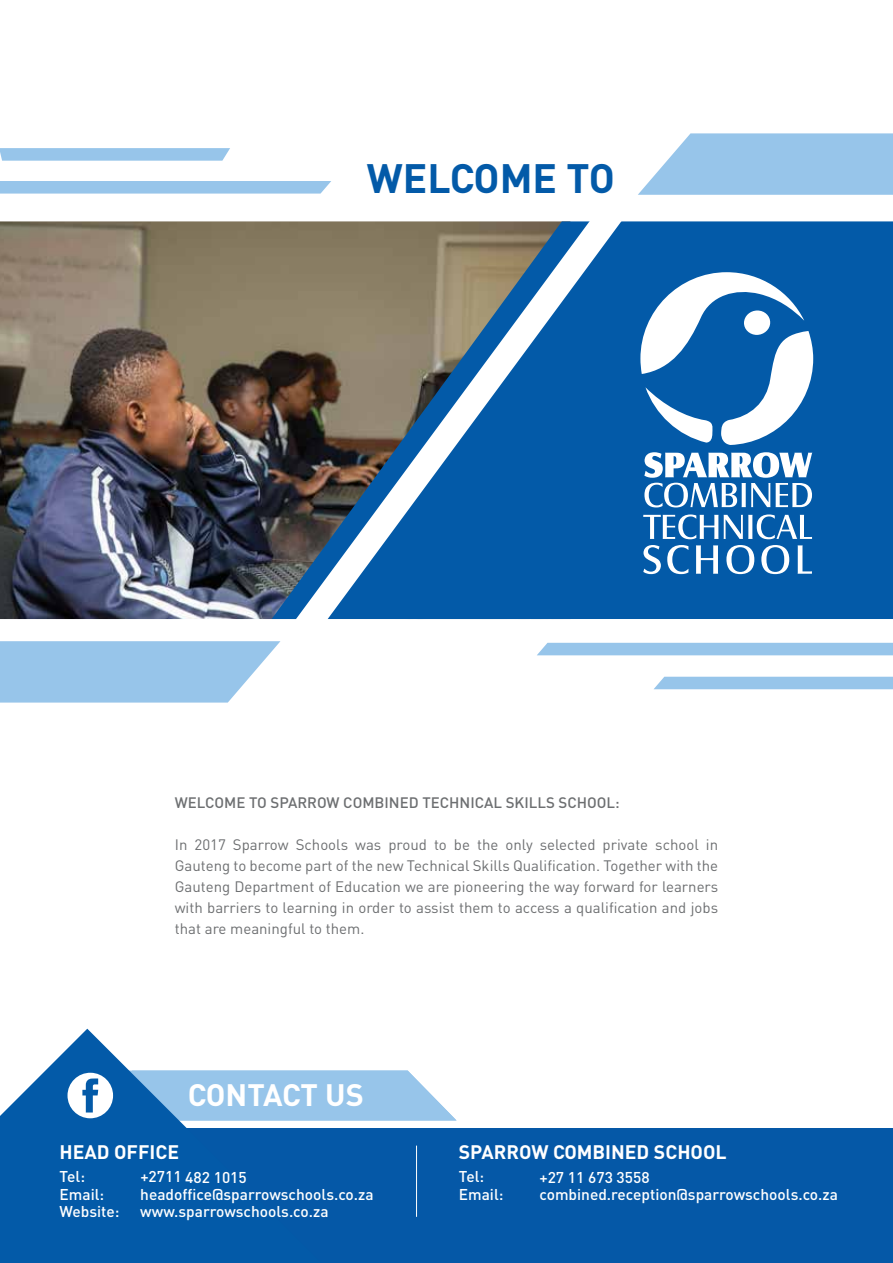
<style>
.page{position:relative;width:893px;height:1263px;background:#fff}
.page>*{position:absolute;margin:0;border:0;box-sizing:border-box;transform-origin:0 0}
.t1{font:700 40.5px "DIN Pro";color:#035aa8}
.t2{font:700 30.6px "DIN Pro";letter-spacing:-.01em;color:#fff}
.t3{font:700 19.35px "DIN Pro";color:#fff}
.t4{font:500 15.45px "DIN Pro";color:#fff}
.t5{font:15px/21px "DIN Pro";color:#6d6f71;text-align:justify}
.t6{font:500 15px "DIN Pro";color:#6d6f71}
</style>
<div class="page">
<div style="left:654px;top:677px;width:239px;height:12px;background:#97c5ea"></div>
<svg style="left:0;top:148px;width:230px;height:13px;background:#9cc8eb"></svg>
<div style="left:537px;top:643px;width:356px;height:12px;background:#97c5ea"></div>
<svg style="left:0;top:181px;width:331px;height:13px;background:#9bc7ea"></svg>
<img style="left:0;top:221px;width:272px;height:398px">
<svg style="left:272px;top:221px;width:621px;height:398px;background:#0b5aa0"></svg>
<svg style="left:285px;top:221px;width:353px;height:399px;background:#477092"></svg>
<svg style="left:638px;top:133px;width:255px;height:62px;background:#a2cbec"></svg>
<svg style="left:0;top:641px;width:280px;height:61px;background:#a0caeb"></svg>
<div style="left:0;top:1129px;width:893px;height:134px;background:#0558a7"></div>
<hr style="left:416px;top:1145px;width:1px;height:72px;background:#fff">
<svg style="left:0;top:1029px;width:322px;height:100px"></svg>
<svg style="left:67px;top:1070px;width:389px;height:50px;background:#8ebce2"></svg>
<svg style="left:640px;top:272px;width:173px;height:173px"></svg>
<svg style="left:644px;top:452px;width:168px;height:55px"></svg>
<svg style="left:643px;top:514px;width:169px;height:25px"></svg>
<svg style="left:643px;top:545px;width:18px;height:29px"></svg>
<svg style="left:667px;top:545px;width:21px;height:29px"></svg>
<svg style="left:696px;top:545px;width:22px;height:29px"></svg>
<svg style="left:726px;top:545px;width:28px;height:29px"></svg>
<svg style="left:761px;top:545px;width:28px;height:29px"></svg>
<svg style="left:798px;top:545px;width:14px;height:29px"></svg>
<h1 class="t1" style="left:367px;top:151px;width:250px">WELCOME TO</h1>
<p class="t6" style="left:175px;top:792px;width:446px">WELCOME TO SPARROW COMBINED TECHNICAL SKILLS SCHOOL:</p>
<p class="t5" style="left:175px;top:833px;width:545px">In 2017 Sparrow Schools was proud to be the only selected private school in Gauteng to become part of the new Technical Skills Qualification. Together with the Gauteng Department of Education we are pioneering the way forward for learners with barriers to learning in order to assist them to access a qualification and jobs that are meaningful to them.</p>
<h2 class="t2" style="left:188px;top:1074px;width:178px">CONTACT US</h2>
<p class="t3" style="left:60px;top:1139px;width:121px">HEAD OFFICE</p>
<p class="t4" style="left:60px;top:1166px;width:27px">Tel:</p>
<p class="t4" style="left:140px;top:1166px;width:108px">+2711 482 1015</p>
<p class="t4" style="left:60px;top:1184px;width:46px">Email:</p>
<p class="t4" style="left:140px;top:1184px;width:235px">headoffice@sparrowschools.co.za</p>
<p class="t4" style="left:60px;top:1201px;width:61px">Website:</p>
<p class="t4" style="left:140px;top:1201px;width:190px">www.sparrowschools.co.za</p>
<p class="t3" style="left:459px;top:1139px;width:269px">SPARROW COMBINED SCHOOL</p>
<p class="t4" style="left:459px;top:1166px;width:27px">Tel:</p>
<p class="t4" style="left:539px;top:1166px;width:112px">+27 11 673 3558</p>
<p class="t4" style="left:459px;top:1184px;width:46px">Email:</p>
<p class="t4" style="left:539px;top:1184px;width:300px">combined.reception@sparrowschools.co.za</p>
</div>
